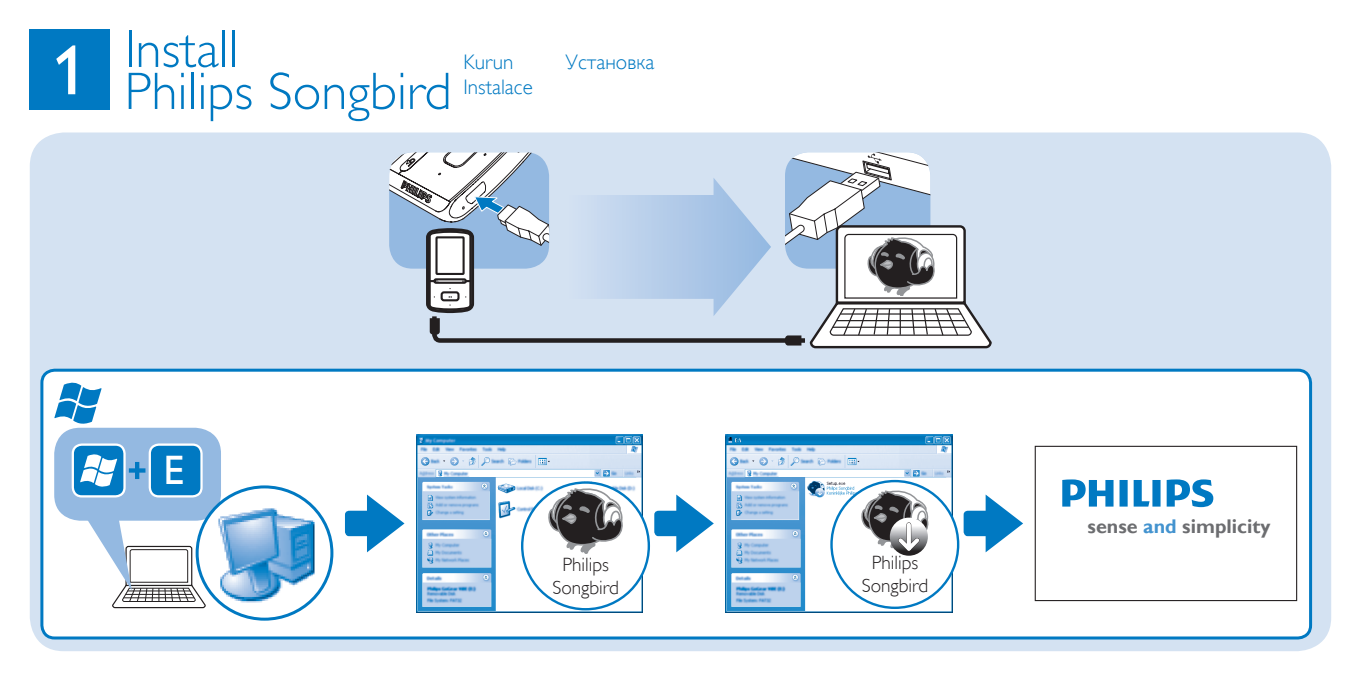
<style>
.page{position:relative;width:1361px;height:681px;background:#fff}
.page>*{position:absolute;margin:0;border:0;box-sizing:border-box;transform-origin:0 0}
.t1{font:70.5px "Gill Sans Alt One WGL";color:#fff}
.t2{font:52.8px/42px "Gill Sans Alt One WGL Light";color:#0079c2}
.t3{font:41.1px "Gill Sans Alt One WGL";color:#fff}
.t4{font:21px "Gill Sans Alt One WGL Light";color:#0079c2}
.t5{font:700 19.8px "Gill Sans Alt One WGL";color:#6c6d70}
.t6{font:19.2px/23.1px "Gill Sans Alt One WGL Light";color:#231f20;text-align:center}
.s1{color:#4393cf}
</style>
<div class="page">
<div style="left:30px;top:30px;width:80px;height:80px;background:#0079c2"></div>
<div style="left:30px;top:132px;width:1301px;height:519px;background:#d4e2f2;border-radius:34px"></div>
<div style="left:42px;top:370px;width:1268px;height:267px;background:#fff;border-radius:13px"></div>
<div style="left:40px;top:368px;width:1272px;height:271px;border:3px solid #0079c2;border-radius:13px"></div>
<img style="left:416px;top:434px;width:227px;height:178px">
<img style="left:725px;top:434px;width:227px;height:178px">
<div style="left:522px;top:482px;width:127px;height:127px;background:#fff;border-radius:50%"></div>
<svg style="left:547px;top:485px;width:77px;height:69px"></svg>
<div style="left:831px;top:481px;width:127px;height:126px;background:#fff;border-radius:50%"></div>
<svg style="left:860px;top:487px;width:70px;height:68px"></svg>
<svg style="left:345px;top:494px;width:59px;height:58px"></svg>
<svg style="left:654px;top:494px;width:60px;height:58px"></svg>
<svg style="left:963px;top:494px;width:60px;height:58px"></svg>
<svg style="left:1062px;top:479px;width:151px;height:28px"></svg>
<div style="left:1034px;top:445px;width:263px;height:156px;border:1px solid #231f20"></div>
<div style="left:54px;top:427px;width:167px;height:93px;background:#94b9e1;border-radius:26px"></div>
<svg style="left:83px;top:517px;width:123px;height:91px"></svg>
<div style="left:150px;top:444px;width:51px;height:52px;background:#0079c2;border-radius:9px"></div>
<div style="left:149px;top:443px;width:54px;height:54px;border:2px solid #fff;border-radius:9px"></div>
<div style="left:73px;top:444px;width:52px;height:52px;background:#0079c2;border-radius:9px"></div>
<div style="left:72px;top:443px;width:54px;height:54px;border:2px solid #fff;border-radius:9px"></div>
<svg style="left:80px;top:454px;width:37px;height:32px"></svg>
<svg style="left:129px;top:462px;width:16px;height:17px"></svg>
<div style="left:197px;top:486px;width:135px;height:133px;background:#fff;border-radius:50%"></div>
<img style="left:218px;top:508px;width:96px;height:94px">
<div style="left:196px;top:485px;width:137px;height:135px;border:3px solid #0079c2;border-radius:50%"></div>
<svg style="left:54px;top:382px;width:48px;height:42px"></svg>
<svg style="left:389px;top:152px;width:603px;height:197px"></svg>
<h1 class="t1" style="left:52px;top:22px;width:37px">1</h1>
<h2 class="t2" style="left:125px;top:28px;width:328px">Install<br>Philips Songbird</h2>
<p class="t4" style="left:463px;top:48px;width:51px">Kurun</p>
<p class="t4" style="left:565px;top:48px;width:90px">Установка</p>
<p class="t4" style="left:463px;top:73px;width:71px">Instalace</p>
<h3 class="t3" style="left:164px;top:442px;width:22px">E</h3>
<p class="t6" style="left:552px;top:552px;width:68px">Philips<br>Songbird</p>
<p class="t6" style="left:862px;top:551px;width:68px">Philips<br>Songbird</p>
<p class="t5" style="left:1087px;top:512px;width:184px">sense <span class="s1">and</span> simplicity</p>
</div>
